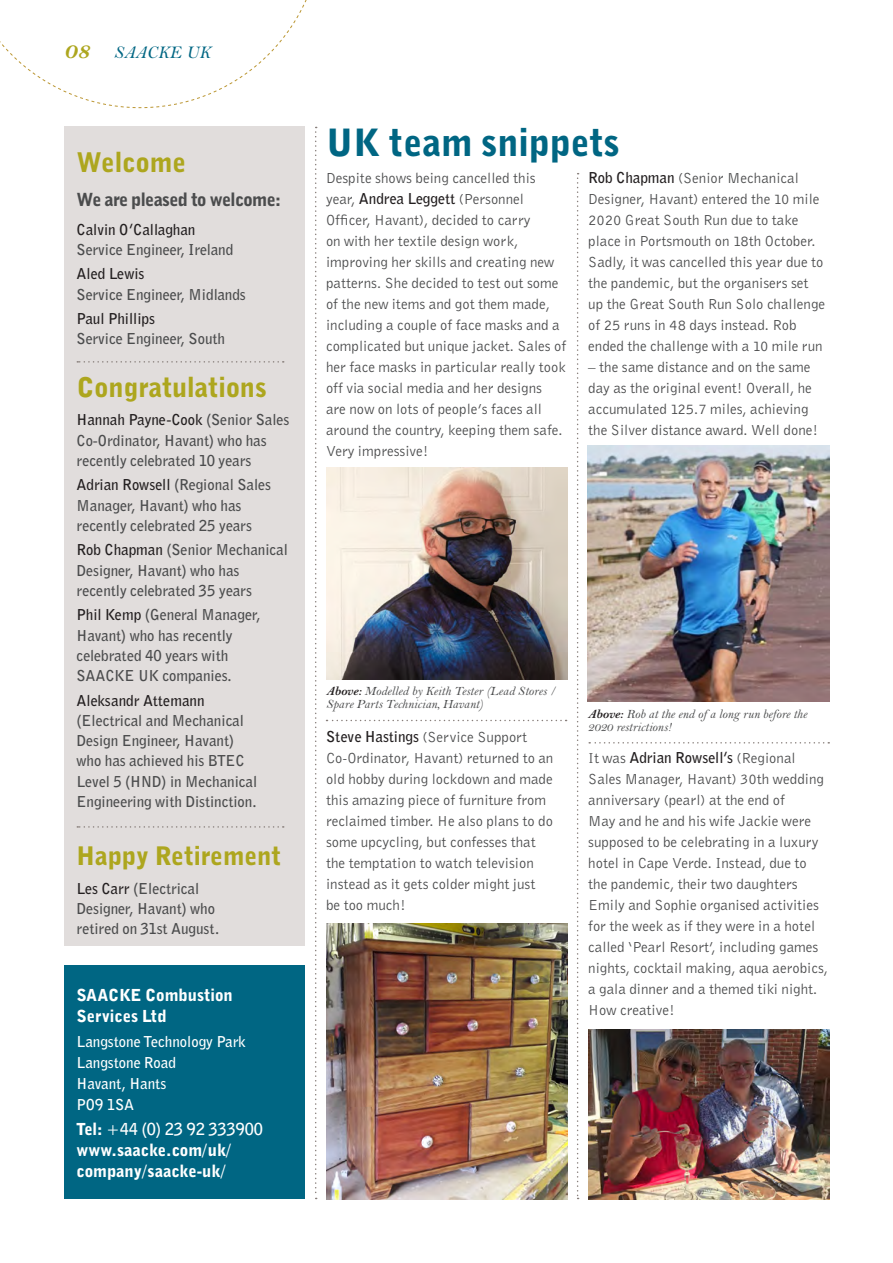
<style>
.page{position:relative;width:893px;height:1263px;background:#fff}
.page>*{position:absolute;margin:0;border:0;box-sizing:border-box;transform-origin:0 0}
.t1{font:900 37.5px "Bell Gothic";color:#006683}
.t2{font:900 27px "Bell Gothic";color:#ada61e}
.t3{font:900 25.5px "Bell Gothic";color:#ada61e}
.t4{font:900 18px "Bell Gothic";letter-spacing:-.03em;color:#4b4c4d}
.t5{font:italic 18px "Bell MT Std";color:#006683}
.t6{font:900 16.5px/21px "Bell Gothic";color:#fff}
.t7{font:15px/21px "Bell Gothic";color:#4b4c4d}
.t8{font:700 15px/20.2px "Bell Gothic";color:#4b4c4d}
.t9{font:700 15px/21px "Bell Gothic";color:#fff}
.t10{font:italic 12.75px/13.5px "Bell MT Std";color:#4b4c4d}
.s1{font-weight:700;font-size:24px;color:#ada61e}
.s2{color:#231f20}
.s3{font-weight:700}
.s4{font-weight:700;color:#231f20}
</style>
<div class="page">
<svg style="left:0;top:0;width:307px;height:108px"></svg>
<div style="left:64px;top:965px;width:241px;height:234px;background:#006683"></div>
<div style="left:64px;top:126px;width:241px;height:820px;background:#e1dddc"></div>
<svg style="left:77px;top:361px;width:207px;height:2px"></svg>
<svg style="left:77px;top:826px;width:207px;height:2px"></svg>
<svg style="left:577px;top:173px;width:2px;height:1026px"></svg>
<svg style="left:315px;top:127px;width:2px;height:1072px"></svg>
<svg style="left:326px;top:720px;width:241px;height:1px"></svg>
<img style="left:326px;top:468px;width:241px;height:211px">
<img style="left:326px;top:924px;width:241px;height:275px">
<img style="left:588px;top:446px;width:241px;height:256px">
<img style="left:588px;top:1029px;width:241px;height:170px">
<svg style="left:589px;top:742px;width:240px;height:1px"></svg>
<p class="t5" style="left:64px;top:43px;width:148px"><span class="s1">08</span> SAACKE UK</p>
<p class="t2" style="left:77px;top:145px;width:111px">Welcome</p>
<p class="t4" style="left:77px;top:188px;width:206px">We are pleased to welcome:</p>
<p class="t8" style="left:77px;top:219px;width:158px"><span class="s2">Calvin O’Callaghan<br></span>Service Engineer, Ireland</p>
<p class="t8" style="left:77px;top:264px;width:171px"><span class="s2">Aled Lewis<br></span>Service Engineer, Midlands</p>
<p class="t8" style="left:77px;top:308px;width:150px"><span class="s2">Paul Phillips<br></span>Service Engineer, South</p>
<p class="t2" style="left:77px;top:369px;width:192px">Congratulations</p>
<p class="t8" style="left:77px;top:410px;width:214px"><span class="s2">Hannah Payne-Cook</span> (Senior Sales<br>Co-Ordinator, Havant) who has recently celebrated 10 years</p>
<p class="t8" style="left:77px;top:475px;width:196px"><span class="s2">Adrian Rowsell</span> (Regional Sales<br>Manager, Havant) who has recently celebrated 25 years</p>
<p class="t8" style="left:77px;top:540px;width:213px"><span class="s2">Rob Chapman</span> (Senior Mechanical<br>Designer, Havant) who has recently celebrated 35 years</p>
<p class="t8" style="left:77px;top:605px;width:185px"><span class="s2">Phil Kemp</span> (General Manager,<br>Havant) who has recently celebrated 40 years with<br>SAACKE UK companies.</p>
<p class="t8" style="left:77px;top:690px;width:182px"><span class="s2">Aleksandr Attemann </span>(Electrical and Mechanical<br>Design Engineer, Havant) who has achieved his BTEC<br>Level 5 (HND) in Mechanical<br>Engineering with Distinction.</p>
<p class="t3" style="left:77px;top:839px;width:206px">Happy Retirement</p>
<p class="t8" style="left:77px;top:878px;width:144px"><span class="s2">Les Carr</span> (Electrical<br>Designer, Havant) who retired on 31st August.</p>
<p class="t6" style="left:77px;top:985px;width:158px">SAACKE Combustion<br>Services Ltd</p>
<p class="t9" style="left:77px;top:1031px;width:171px">Langstone Technology Park<br>Langstone Road<br>Havant, Hants<br>PO9 1SA</p>
<p class="t6" style="left:77px;top:1119px;width:188px">Tel: <span class="s3">+44 (0) 23 92 333900 </span>www.saacke.com/uk/ company/saacke-uk/</p>
<p class="t1" style="left:326px;top:118px;width:295px">UK team snippets</p>
<p class="t7" style="left:326px;top:168px;width:242px">Despite shows being cancelled this year, <span class="s4">Andrea Leggett</span> (Personnel Officer, Havant), decided to carry<br>on with her textile design work, improving her skills and creating new patterns. She decided to test out some of the new items and got them made, including a couple of face masks and a complicated but unique jacket. Sales of her face masks in particular really took off via social media and her designs<br>are now on lots of people’s faces all around the country, keeping them safe.<br>Very impressive!</p>
<p class="t7" style="left:588px;top:167px;width:238px"><span class="s4">Rob Chapman</span> (Senior Mechanical Designer, Havant) entered the 10 mile 2020 Great South Run due to take place in Portsmouth on 18th October.<br>Sadly, it was cancelled this year due to the pandemic, but the organisers set up the Great South Run Solo challenge of 25 runs in 48 days instead. Rob ended the challenge with a 10 mile run</p>
<p class="t7" style="left:588px;top:356px;width:232px">– the same distance and on the same day as the original event! Overall, he accumulated 125.7 miles, achieving the Silver distance award. Well done!</p>
<p class="t10" style="left:326px;top:684px;width:232px"><span class="s4">Above:</span> Modelled by Keith Tester (Lead Stores /<br>Spare Parts Technician, Havant)</p>
<p class="t7" style="left:326px;top:726px;width:229px"><span class="s4">Steve Hastings</span> (Service Support<br>Co-Ordinator, Havant) returned to an old hobby during lockdown and made this amazing piece of furniture from reclaimed timber. He also plans to do some upcycling, but confesses that the temptation to watch television instead as it gets colder might just<br>be too much!</p>
<p class="t10" style="left:588px;top:707px;width:221px"><span class="s4">Above:</span> Rob at the end of a long run before the<br>2020 restrictions!</p>
<p class="t7" style="left:588px;top:747px;width:241px">It was <span class="s4">Adrian Rowsell’s</span> (Regional Sales Manager, Havant) 30th wedding anniversary (pearl) at the end of<br>May and he and his wife Jackie were supposed to be celebrating in a luxury hotel in Cape Verde. Instead, due to the pandemic, their two daughters Emily and Sophie organised activities for the week as if they were in a hotel called ‘Pearl Resort’, including games nights, cocktail making, aqua aerobics, a gala dinner and a themed tiki night.<br>How creative!</p>
</div>
